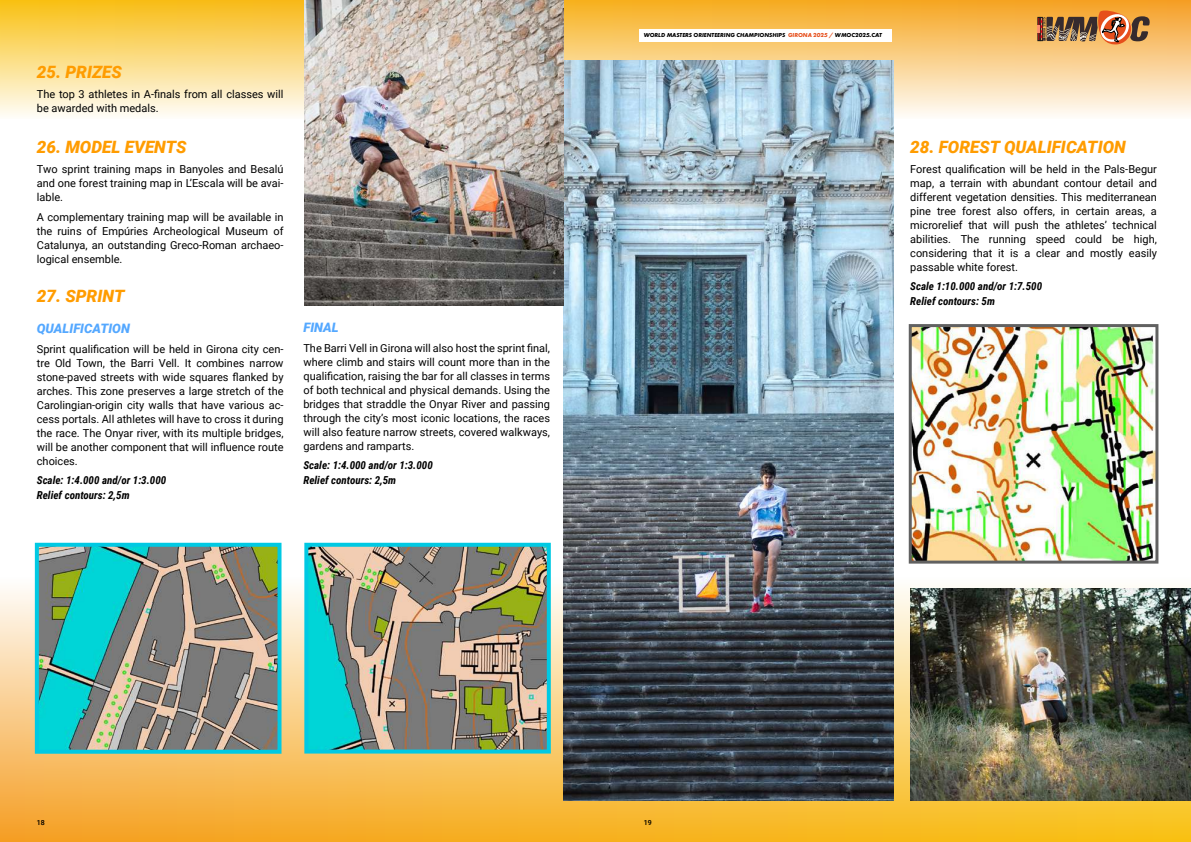
<style>
.page{position:relative;width:1191px;height:842px;background:#fff}
.page>*{position:absolute;margin:0;border:0;box-sizing:border-box;transform-origin:0 0}
.t1{font:italic 900 17px "Roboto";color:#ff9c00}
.t2{font:italic 900 13px "Roboto";color:#54a8ff}
.t3{font:11px/14px "Roboto";color:#000;text-align:justify}
.t4{font:italic 700 11px/15px "Roboto Condensed";color:#000}
.t5{font:500 7px "Roboto";color:#000}
.t6{font:italic 700 6px "Futura PT";color:#000}
.s1{color:#e64f1c}
</style>
<div class="page">
<svg style="left:0;top:578px;width:1191px;height:264px;background:#f7bf53"></svg>
<svg style="left:0;top:0;width:1191px;height:118px;background:#f9d281"></svg>
<hr style="left:1037px;top:17px;width:2px;height:24px;background:#e00a17">
<svg style="left:1038px;top:9px;width:112px;height:35px;background:#b27c4b"></svg>
<div style="left:638px;top:29px;width:253px;height:13px;background:#fff"></div>
<img style="left:563px;top:61px;width:330px;height:740px">
<img style="left:40px;top:548px;width:236px;height:201px">
<div style="left:35px;top:543px;width:246px;height:211px;border:4px solid #00c9e3"></div>
<img style="left:309px;top:548px;width:237px;height:200px">
<div style="left:304px;top:543px;width:247px;height:210px;border:4px solid #00c9e3"></div>
<img style="left:910px;top:588px;width:281px;height:213px">
<img style="left:912px;top:328px;width:242px;height:232px">
<div style="left:908px;top:324px;width:250px;height:240px;border:3px solid #616161"></div>
<img style="left:304px;top:0;width:259px;height:306px">
<h1 class="t1" style="left:37px;top:60px;width:87px">25. PRIZES</h1>
<p class="t3" style="left:37px;top:86px;width:248px">The top 3 athletes in A-finals from all classes will be awarded with medals.</p>
<h1 class="t1" style="left:37px;top:135px;width:151px">26. MODEL EVENTS</h1>
<p class="t3" style="left:37px;top:162px;width:248px">Two sprint training maps in Banyoles and Besalú and one forest training map in L’Escala will be avai&shy;lable.</p>
<p class="t3" style="left:37px;top:209px;width:248px">A complementary training map will be available in the ruins of Empúries Archeological Museum of Catalunya, an outstanding Greco-Roman archaeo&shy;logical ensemble.</p>
<h1 class="t1" style="left:37px;top:284px;width:89px">27. SPRINT</h1>
<p class="t2" style="left:37px;top:319px;width:95px">QUALIFICATION</p>
<p class="t3" style="left:37px;top:341px;width:248px">Sprint qualification will be held in Girona city cen&shy;tre Old Town, the Barri Vell. It combines narrow stone-paved streets with wide squares flanked by arches. This zone preserves a large stretch of the Carolingian-origin city walls that have various ac&shy;cess portals. All athletes will have to cross it during the race. The Onyar river, with its multiple bridges, will be another component that will influence route choices.</p>
<p class="t4" style="left:37px;top:472px;width:131px">Scale: 1:4.000 and/or 1:3.000<br>Relief contours: 2,5m</p>
<p class="t2" style="left:303px;top:318px;width:37px">FINAL</p>
<p class="t3" style="left:303px;top:341px;width:248px">The Barri Vell in Girona will also host the sprint final, where climb and stairs will count more than in the qualification, raising the bar for all classes in terms of both technical and physical demands. Using the bridges that straddle the Onyar River and passing through the city’s most iconic locations, the races will also feature narrow streets, covered walkways, gardens and ramparts.</p>
<p class="t4" style="left:303px;top:457px;width:131px">Scale: 1:4.000 and/or 1:3.000<br>Relief contours: 2,5m</p>
<p class="t6" style="left:643px;top:32px;width:240px">WORLD MASTERS ORIENTEERING CHAMPIONSHIPS <span class="s1">GIRONA 2025 /</span> WMOC2025.CAT</p>
<h1 class="t1" style="left:910px;top:135px;width:217px">28. FOREST QUALIFICATION</h1>
<p class="t3" style="left:910px;top:162px;width:248px">Forest qualification will be held in the Pals-Begur map, a terrain with abundant contour detail and different vegetation densities. This mediterranean pine tree forest also offers, in certain areas, a microrelief that will push the athletes’ technical abilities. The running speed could be high, considering that it is a clear and mostly easily passable white forest.</p>
<p class="t4" style="left:910px;top:278px;width:133px">Scale 1:10.000 and/or 1:7.500<br>Relief contours: 5m</p>
<p class="t5" style="left:37px;top:817px;width:9px">18</p>
<p class="t5" style="left:643px;top:817px;width:9px">19</p>
</div>
